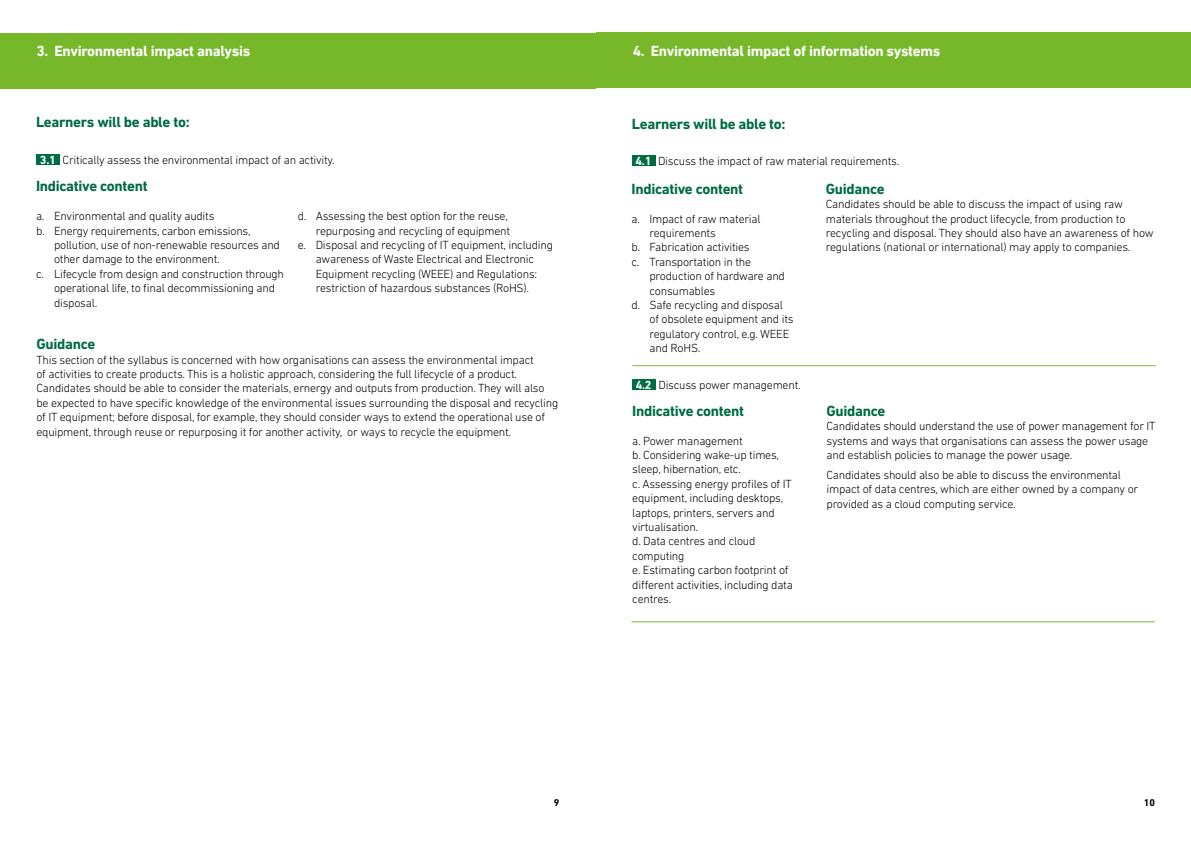
<style>
.page{position:relative;width:1191px;height:842px;background:#fff}
.page>*{position:absolute;margin:0;border:0;box-sizing:border-box;transform-origin:0 0}
.t1{font:700 15px "DIN Next LT Pro";letter-spacing:-.02em;color:#006c43}
.t2{font:700 15px "DIN Next LT Pro";letter-spacing:-.02em;color:#fff}
.t3{font:300 12px/14.4px "DIN Next LT Pro";letter-spacing:-.02em;color:#000}
.t4{font:700 12px "DIN Next LT Pro";color:#fff}
.t5{font:700 10px "DIN Next LT Pro";color:#000}
.s1{font-weight:700;color:#fff}
</style>
<div class="page">
<div style="left:0;top:33px;width:595px;height:55px;background:#76b82a"></div>
<div style="left:36px;top:154px;width:24px;height:10px;background:#006c43"></div>
<div style="left:596px;top:32px;width:595px;height:56px;background:#76b82a"></div>
<hr style="left:632px;top:365px;width:523px;height:1px;background:#84b443">
<div style="left:632px;top:155px;width:23px;height:11px;background:#006c43"></div>
<div style="left:632px;top:379px;width:24px;height:11px;background:#006c43"></div>
<hr style="left:631px;top:621px;width:524px;height:1px;background:#84b443">
<p class="t2" style="left:36px;top:42px;width:215px">3. Environmental impact analysis</p>
<p class="t1" style="left:36px;top:113px;width:155px">Learners will be able to:</p>
<p class="t3" style="left:40px;top:152px;width:296px"><span class="s1">3.1</span> Critically assess the environmental impact of an activity.</p>
<p class="t1" style="left:36px;top:178px;width:113px">Indicative content</p>
<p class="t3" style="left:36px;top:209px;width:180px">a. Environmental and quality audits</p>
<p class="t3" style="left:36px;top:223px;width:216px">b. Energy requirements, carbon emissions,</p>
<p class="t3" style="left:54px;top:238px;width:227px">pollution, use of non-renewable resources and</p>
<p class="t3" style="left:54px;top:252px;width:167px">other damage to the environment.</p>
<p class="t3" style="left:36px;top:266px;width:249px">c. Lifecycle from design and construction through</p>
<p class="t3" style="left:54px;top:281px;width:222px">operational life, to final decommissioning and</p>
<p class="t3" style="left:54px;top:295px;width:45px">disposal.</p>
<p class="t3" style="left:298px;top:209px;width:212px">d. Assessing the best option for the reuse,</p>
<p class="t3" style="left:316px;top:223px;width:196px">repurposing and recycling of equipment</p>
<p class="t3" style="left:298px;top:238px;width:257px">e. Disposal and recycling of IT equipment, including</p>
<p class="t3" style="left:316px;top:252px;width:220px">awareness of Waste Electrical and Electronic</p>
<p class="t3" style="left:316px;top:266px;width:223px">Equipment recycling (WEEE) and Regulations:</p>
<p class="t3" style="left:316px;top:281px;width:215px">restriction of hazardous substances (RoHS).</p>
<p class="t1" style="left:36px;top:335px;width:60px">Guidance</p>
<p class="t3" style="left:36px;top:352px;width:523px">This section of the syllabus is concerned with how organisations can assess the environmental impact<br>of activities to create products. This is a holistic approach, considering the full lifecycle of a product.<br>Candidates should be able to consider the materials, ernergy and outputs from production. They will also be expected to have specific knowledge of the environmental issues surrounding the disposal and recycling of IT equipment; before disposal, for example, they should consider ways to extend the operational use of equipment, through reuse or repurposing it for another activity, or ways to recycle the equipment.</p>
<p class="t2" style="left:632px;top:42px;width:309px">4. Environmental impact of information systems</p>
<p class="t1" style="left:632px;top:115px;width:155px">Learners will be able to:</p>
<p class="t3" style="left:635px;top:154px;width:265px"><span class="s1">4.1</span> Discuss the impact of raw material requirements.</p>
<p class="t1" style="left:631px;top:180px;width:113px">Indicative content</p>
<p class="t3" style="left:631px;top:211px;width:131px">a. Impact of raw material</p>
<p class="t3" style="left:649px;top:226px;width:68px">requirements</p>
<p class="t3" style="left:631px;top:240px;width:120px">b. Fabrication activities</p>
<p class="t3" style="left:631px;top:254px;width:121px">c. Transportation in the</p>
<p class="t3" style="left:649px;top:269px;width:137px">production of hardware and</p>
<p class="t3" style="left:649px;top:283px;width:67px">consumables</p>
<p class="t3" style="left:631px;top:298px;width:153px">d. Safe recycling and disposal</p>
<p class="t3" style="left:649px;top:312px;width:146px">of obsolete equipment and its</p>
<p class="t3" style="left:649px;top:326px;width:141px">regulatory control, e.g. WEEE</p>
<p class="t3" style="left:649px;top:341px;width:53px">and RoHS.</p>
<p class="t4" style="left:635px;top:378px;width:17px">4.2</p>
<p class="t3" style="left:658px;top:378px;width:144px">Discuss power management.</p>
<p class="t1" style="left:632px;top:402px;width:113px">Indicative content</p>
<p class="t3" style="left:632px;top:433px;width:162px">a. Power management<br>b. Considering wake-up times, sleep, hibernation, etc.<br>c. Assessing energy profiles of IT equipment, including desktops, laptops, printers, servers and virtualisation.<br>d. Data centres and cloud computing<br>e. Estimating carbon footprint of different activities, including data centres.</p>
<p class="t1" style="left:826px;top:180px;width:60px">Guidance</p>
<p class="t3" style="left:826px;top:197px;width:329px">Candidates should be able to discuss the impact of using raw materials throughout the product lifecycle, from production to recycling and disposal. They should also have an awareness of how regulations (national or international) may apply to companies.</p>
<p class="t1" style="left:826px;top:402px;width:60px">Guidance</p>
<p class="t3" style="left:826px;top:419px;width:330px">Candidates should understand the use of power management for IT systems and ways that organisations can assess the power usage and establish policies to manage the power usage.</p>
<p class="t3" style="left:826px;top:468px;width:313px">Candidates should also be able to discuss the environmental impact of data centres, which are either owned by a company or provided as a cloud computing service.</p>
<p class="t5" style="left:554px;top:797px;width:7px">9</p>
<p class="t5" style="left:1143px;top:797px;width:13px">10</p>
</div>
